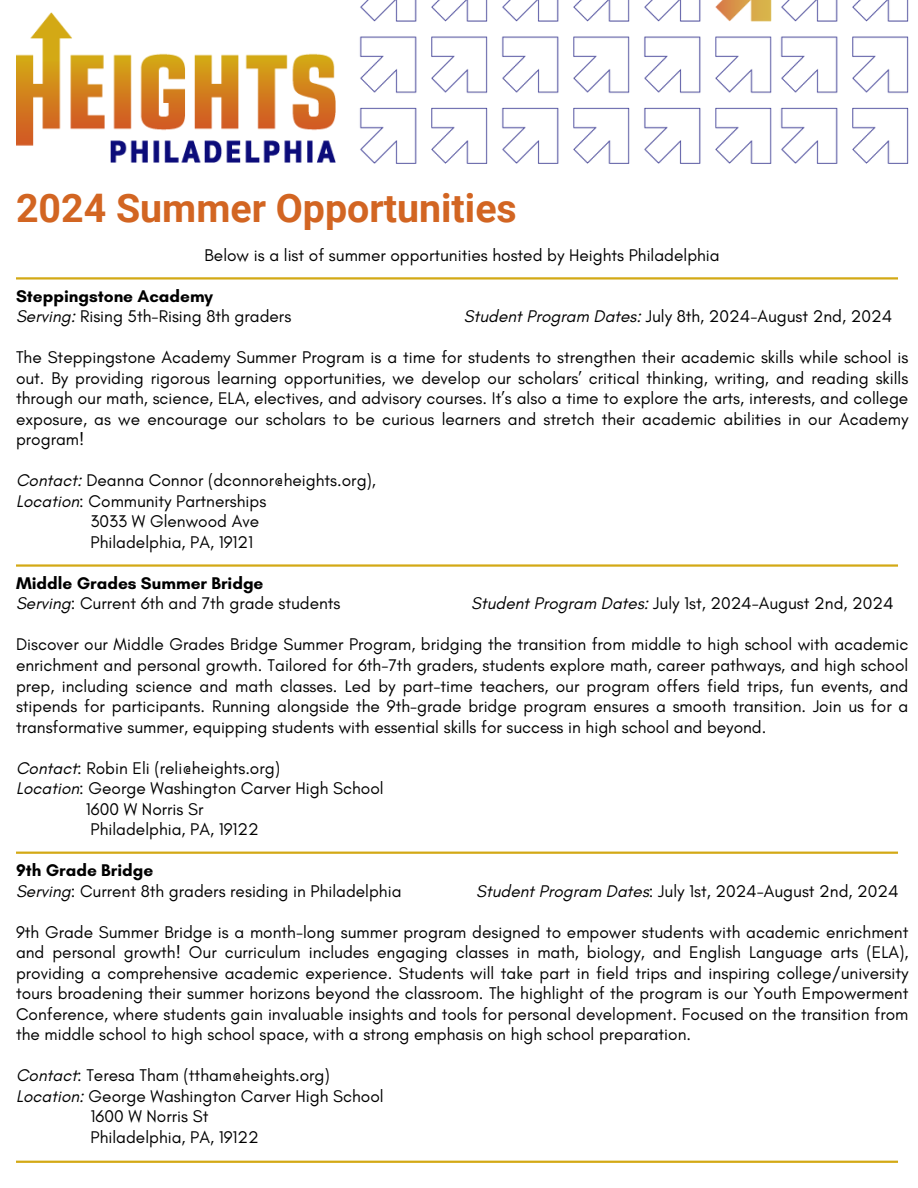
<style>
.page{position:relative;width:918px;height:1188px;background:#fff}
.page>*{position:absolute;margin:0;border:0;box-sizing:border-box;transform-origin:0 0}
.t1{font:700 39.3px "Roboto";color:#d26522}
.t2{font:17.25px/20.5px "Glacial Indifference";color:#000;text-align:justify}
.t3{font:700 17.25px "Glacial Indifference";color:#000}
.s1{font-style:italic}
</style>
<div class="page">
<img style="left:16px;top:13px;width:297px;height:149px">
<img style="left:313px;top:0;width:421px;height:164px">
<img style="left:734px;top:0;width:175px;height:164px">
<hr style="left:16px;top:1161px;width:882px;height:2px;background:#d3a915">
<hr style="left:16px;top:852px;width:882px;height:2px;background:#d3a915">
<hr style="left:16px;top:564px;width:882px;height:3px;background:#d3a915">
<hr style="left:16px;top:277px;width:882px;height:3px;background:#d3a915">
<p class="t1" style="left:16px;top:185px;width:502px">2024 Summer Opportunities</p>
<p class="t2" style="left:205px;top:245px;width:517px">Below is a list of summer opportunities hosted by Heights Philadelphia</p>
<h1 class="t3" style="left:16px;top:286px;width:199px">Steppingstone Academy</h1>
<p class="t2" style="left:16px;top:306px;width:277px"><span class="s1">Serving:</span> Rising 5th-Rising 8th graders</p>
<p class="t2" style="left:464px;top:306px;width:430px"><span class="s1">Student Program Dates:</span> July 8th, 2024-August 2nd, 2024</p>
<p class="t2" style="left:16px;top:347px;width:894px">The Steppingstone Academy Summer Program is a time for students to strengthen their academic skills while school is out. By providing rigorous learning opportunities, we develop our scholars’ critical thinking, writing, and reading skills through our math, science, ELA, electives, and advisory courses. It’s also a time to explore the arts, interests, and college exposure, as we encourage our scholars to be curious learners and stretch their academic abilities in our Academy program!</p>
<p class="t2" style="left:16px;top:470px;width:361px"><span class="s1">Contact:</span> Deanna Connor (dconnor@heights.org),</p>
<p class="t2" style="left:16px;top:491px;width:252px"><span class="s1">Location</span>: Community Partnerships</p>
<p class="t2" style="left:91px;top:511px;width:170px">3033 W Glenwood Ave</p>
<p class="t2" style="left:91px;top:532px;width:164px">Philadelphia, PA, 19121</p>
<p class="t3" style="left:16px;top:573px;width:249px">Middle Grades Summer Bridge</p>
<p class="t2" style="left:16px;top:593px;width:326px"><span class="s1">Serving</span>: Current 6th and 7th grade students</p>
<p class="t2" style="left:471px;top:593px;width:424px"><span class="s1">Student Program Dates:</span> July 1st, 2024-August 2nd, 2024</p>
<p class="t2" style="left:16px;top:634px;width:894px">Discover our Middle Grades Bridge Summer Program, bridging the transition from middle to high school with academic enrichment and personal growth. Tailored for 6th-7th graders, students explore math, career pathways, and high school prep, including science and math classes. Led by part-time teachers, our program offers field trips, fun events, and stipends for participants. Running alongside the 9th-grade bridge program ensures a smooth transition. Join us for a transformative summer, equipping students with essential skills for success in high school and beyond.</p>
<p class="t2" style="left:16px;top:757px;width:266px"><span class="s1">Contact</span>: Robin Eli (reli@heights.org)</p>
<p class="t2" style="left:16px;top:778px;width:369px"><span class="s1">Location</span>: George Washington Carver High School</p>
<p class="t2" style="left:86px;top:798px;width:119px">1600 W Norris Sr</p>
<p class="t2" style="left:91px;top:819px;width:170px">Philadelphia, PA, 19122</p>
<p class="t3" style="left:16px;top:860px;width:139px">9th Grade Bridge</p>
<p class="t2" style="left:16px;top:880px;width:387px"><span class="s1">Serving</span>: Current 8th graders residing in Philadelphia</p>
<p class="t2" style="left:476px;top:880px;width:424px"><span class="s1">Student Program Dates</span>: July 1st, 2024-August 2nd, 2024</p>
<p class="t2" style="left:16px;top:921px;width:894px">9th Grade Summer Bridge is a month-long summer program designed to empower students with academic enrichment and personal growth! Our curriculum includes engaging classes in math, biology, and English Language arts (ELA), providing a comprehensive academic experience. Students will take part in field trips and inspiring college/university tours broadening their summer horizons beyond the classroom. The highlight of the program is our Youth Empowerment Conference, where students gain invaluable insights and tools for personal development. Focused on the transition from the middle school to high school space, with a strong emphasis on high school preparation.</p>
<p class="t2" style="left:16px;top:1065px;width:315px"><span class="s1">Contact</span>: Teresa Tham (ttham@heights.org)</p>
<p class="t2" style="left:16px;top:1085px;width:369px"><span class="s1">Location:</span> George Washington Carver High School</p>
<p class="t2" style="left:91px;top:1106px;width:119px">1600 W Norris St</p>
<p class="t2" style="left:91px;top:1126px;width:170px">Philadelphia, PA, 19122</p>
</div>
